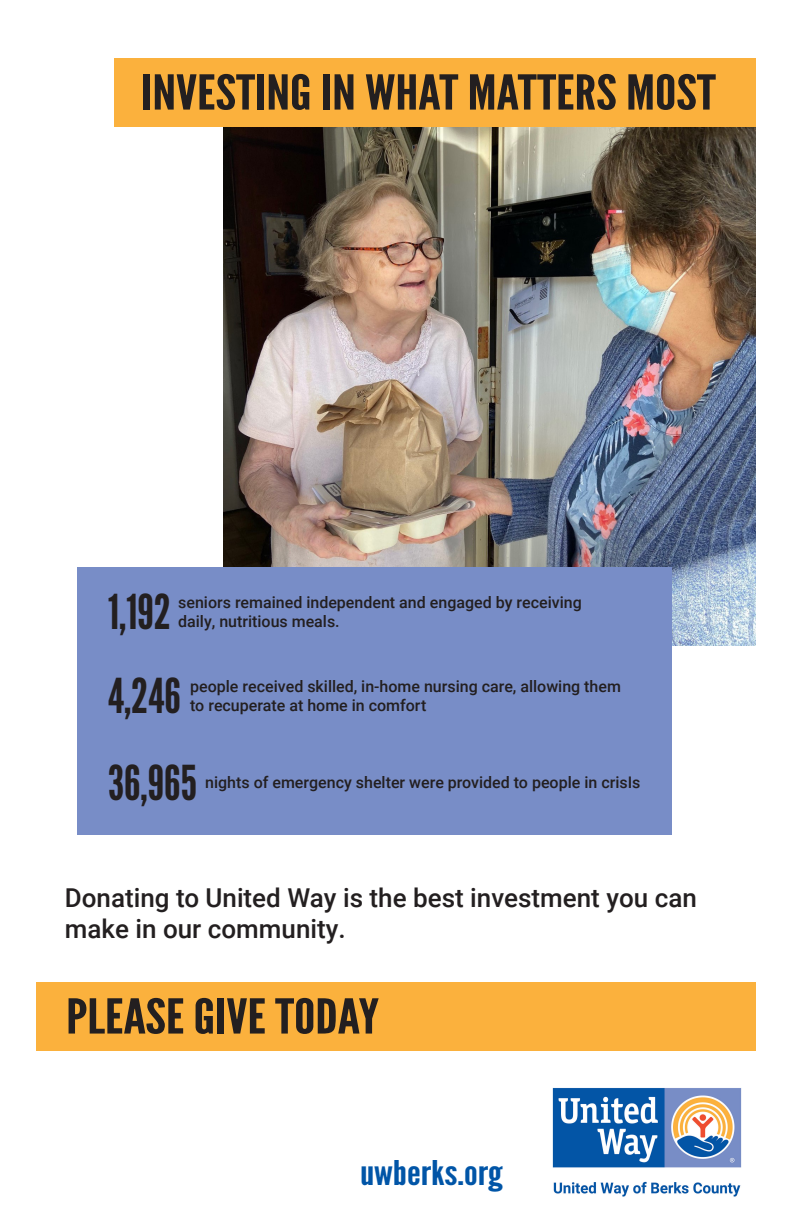
<style>
.page{position:relative;width:792px;height:1224px;background:#fff}
.page>*{position:absolute;margin:0;border:0;box-sizing:border-box;transform-origin:0 0}
.t1{font:48px "League Gothic";color:#231f20;scale:1.25 1}
.t2{font:48px "League Gothic";color:#231f20}
.t3{font:34px "League Gothic";color:#0155a7;scale:1.25 1}
.t4{font:500 26px/31.2px "Roboto";color:#231f20}
.t5{font:500 16px/19.2px "Roboto";color:#231f20}
</style>
<div class="page">
<img style="left:223px;top:126px;width:533px;height:519px">
<div style="left:77px;top:567px;width:595px;height:267px;background:#788dc7"></div>
<div style="left:114px;top:58px;width:642px;height:68px;background:#fbb13d"></div>
<div style="left:36px;top:982px;width:720px;height:68px;background:#fbb13d"></div>
<img style="left:552px;top:1088px;width:190px;height:109px">
<p class="t1" style="left:141px;top:64px;width:461px">INVESTING IN WHAT MATTERS MOST</p>
<p class="t2" style="left:108px;top:583px;width:65px">1,192</p>
<p class="t5" style="left:178px;top:592px;width:405px">seniors remained independent and engaged by receiving daily, nutritious meals.</p>
<p class="t2" style="left:108px;top:667px;width:74px">4,246</p>
<p class="t5" style="left:190px;top:676px;width:432px">people received skilled, in-home nursing care, allowing them to recuperate at home in comfort</p>
<p class="t2" style="left:108px;top:755px;width:91px">36,965</p>
<p class="t5" style="left:205px;top:773px;width:437px">nights of emergency shelter were provided to people in crisIs</p>
<p class="t4" style="left:65px;top:881px;width:634px">Donating to United Way is the best investment you can make in our community.</p>
<p class="t1" style="left:66px;top:988px;width:252px">PLEASE GIVE TODAY</p>
<p class="t3" style="left:360px;top:1153px;width:116px">uwberks.org</p>
</div>
